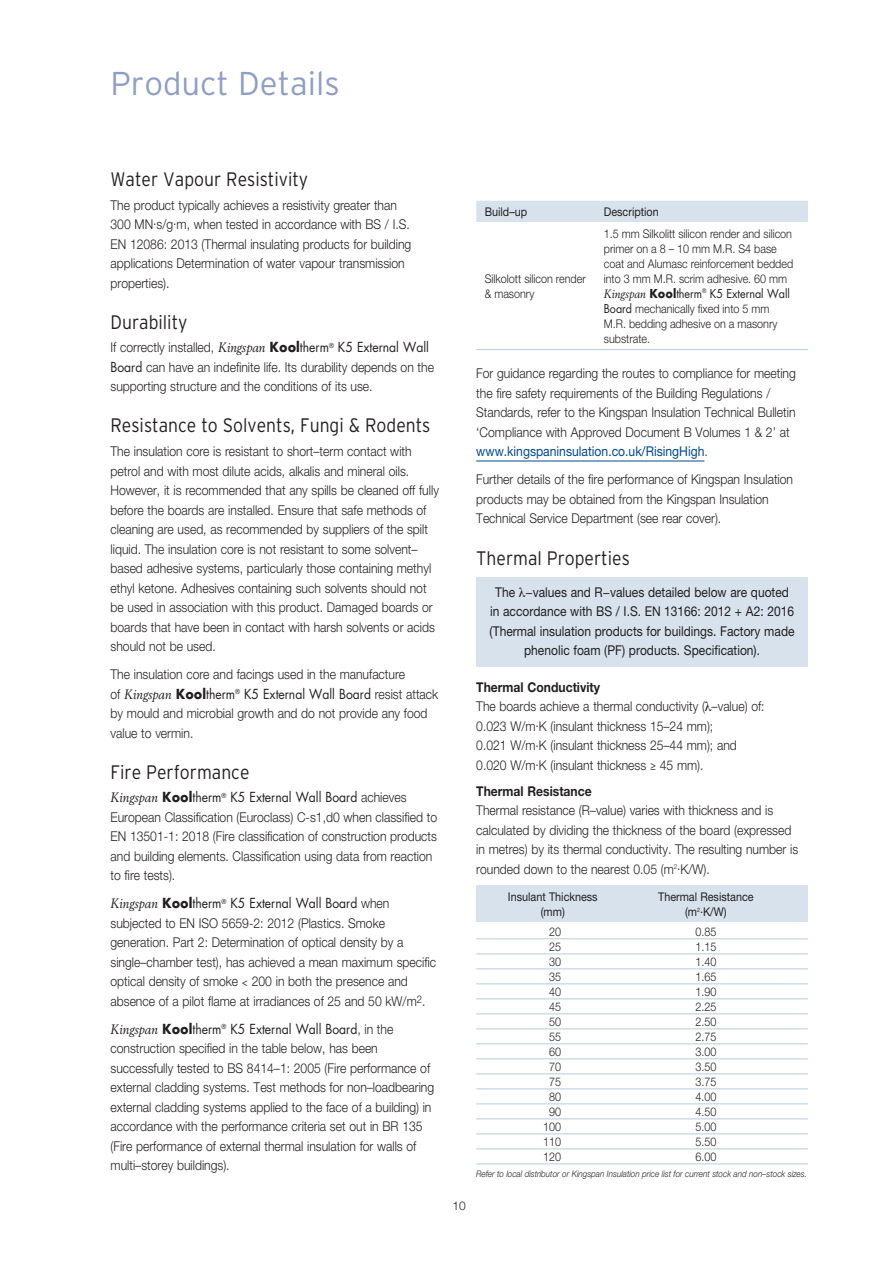
<style>
.page{position:relative;width:893px;height:1263px;background:#fff}
.page>*{position:absolute;margin:0;border:0;box-sizing:border-box;transform-origin:0 0}
.t1{font:300 33px "Interstate";color:#8e9ec8}
.t2{font:300 19.5px "Interstate";color:#231f20;scale:.9 1}
.t3{font:300 13.5px/19.5px "Helvetica Neue";color:#231f20;scale:.9 1}
.t4{font:13.5px "Futura";color:#231f20;scale:.9 1}
.t5{font:13.5px/19.5px "Helvetica Neue";color:#231f20;text-align:center;scale:.89 1}
.t6{font:700 13.5px "Helvetica Neue";color:#231f20;scale:.9 1}
.t7{font:300 12px/15px "Helvetica Neue";color:#231f20;scale:.9 1}
.t8{font:12px "Helvetica Neue";color:#231f20;scale:.9 1}
.t9{font:12px "Futura";color:#231f20;scale:.9 1}
.t10{font:300 12px "Helvetica Neue";color:#231f20}
.t11{font:italic 300 9px "Helvetica Neue";color:#231f20;scale:.9 1}
.s1{font-family:"Berling";font-weight:400;font-style:italic}
.s2{font-family:"Futura";font-weight:700}
.s3{font-family:"Futura";font-weight:400}
.s4{font-family:"Helvetica Neue";font-weight:300}
.s5{font-family:"Berling";font-style:italic}
.s6{font-weight:700}
.s7{font-family:"Adobe Garamond Pro";font-weight:400}
.s8{font-weight:400;color:#014990}
</style>
<div class="page">
<div style="left:476px;top:886px;width:332px;height:36px;background:#d7e2ed"></div>
<div style="left:476px;top:577px;width:332px;height:90px;background:#d7e2ed"></div>
<hr style="left:476px;top:461px;width:228px;height:1px;background:#014990">
<hr style="left:476px;top:938px;width:332px;height:1px;background:#b4ccdf">
<hr style="left:476px;top:953px;width:332px;height:1px;background:#b4ccdf">
<hr style="left:476px;top:968px;width:332px;height:1px;background:#b4ccdf">
<hr style="left:476px;top:983px;width:332px;height:1px;background:#b4ccdf">
<hr style="left:476px;top:998px;width:332px;height:1px;background:#b4ccdf">
<hr style="left:476px;top:1013px;width:332px;height:1px;background:#b4ccdf">
<hr style="left:476px;top:1028px;width:332px;height:1px;background:#b4ccdf">
<hr style="left:476px;top:1043px;width:332px;height:1px;background:#b4ccdf">
<hr style="left:476px;top:1058px;width:332px;height:1px;background:#b4ccdf">
<hr style="left:476px;top:1073px;width:332px;height:1px;background:#b4ccdf">
<hr style="left:476px;top:1088px;width:332px;height:1px;background:#b4ccdf">
<hr style="left:476px;top:1103px;width:332px;height:1px;background:#b4ccdf">
<hr style="left:476px;top:1118px;width:332px;height:1px;background:#b4ccdf">
<hr style="left:476px;top:1133px;width:332px;height:1px;background:#b4ccdf">
<hr style="left:476px;top:1148px;width:332px;height:1px;background:#b4ccdf">
<hr style="left:476px;top:1163px;width:332px;height:1px;background:#b4ccdf">
<div style="left:476px;top:201px;width:332px;height:21px;background:#d7e2ed"></div>
<hr style="left:476px;top:349px;width:119px;height:1px;background:#b4ccdf">
<hr style="left:595px;top:349px;width:213px;height:1px;background:#b4ccdf">
<h1 class="t1" style="left:111px;top:65px;width:231px">Product Details</h1>
<h2 class="t2" style="left:111px;top:168px;width:221px">Water Vapour Resistivity</h2>
<p class="t3" style="left:111px;top:195px;width:336px">The product typically achieves a resistivity greater than 300 MN.s/g.m, when tested in accordance with BS / I.S.<br>EN 12086: 2013 (Thermal insulating products for building applications Determination of water vapour transmission properties).</p>
<h2 class="t2" style="left:111px;top:311px;width:87px">Durability</h2>
<p class="t3" style="left:111px;top:337px;width:361px">If correctly installed, <span class="s1">Kingspan</span> <span class="s2">Kool</span><span class="s3">therm</span><sup>®</sup> <span class="s3">K5 External Wall<br>Board</span> can have an indefinite life. Its durability depends on the supporting structure and the conditions of its use.</p>
<h2 class="t2" style="left:111px;top:415px;width:357px">Resistance to Solvents, Fungi &amp; Rodents</h2>
<p class="t3" style="left:111px;top:441px;width:366px">The insulation core is resistant to short–term contact with petrol and with most dilute acids, alkalis and mineral oils.<br>However, it is recommended that any spills be cleaned off fully before the boards are installed. Ensure that safe methods of cleaning are used, as recommended by suppliers of the spilt liquid. The insulation core is not resistant to some solvent– based adhesive systems, particularly those containing methyl ethyl ketone. Adhesives containing such solvents should not be used in association with this product. Damaged boards or boards that have been in contact with harsh solvents or acids should not be used.</p>
<p class="t3" style="left:111px;top:664px;width:329px">The insulation core and facings used in the manufacture</p>
<p class="t4" style="left:111px;top:684px;width:366px"><span class="s4">of</span> <span class="s5">Kingspan</span> <span class="s6">Kool</span>therm<sup>®</sup> K5 External Wall Board <span class="s4">resist attack</span></p>
<p class="t3" style="left:111px;top:703px;width:354px">by mould and microbial growth and do not provide any food value to vermin.</p>
<h2 class="t2" style="left:111px;top:761px;width:156px">Fire Performance</h2>
<p class="t4" style="left:111px;top:788px;width:330px"><span class="s5">Kingspan</span> <span class="s6">Kool</span>therm<sup>®</sup> K5 External Wall Board <span class="s4">achieves</span></p>
<p class="t3" style="left:111px;top:807px;width:364px">European Classification (Euroclass) C-s1,d0 when classified to EN 13501-1: 2018 (Fire classification of construction products and building elements. Classification using data from reaction to fire tests).</p>
<p class="t4" style="left:111px;top:894px;width:311px"><span class="s5">Kingspan</span> <span class="s6">Kool</span>therm<sup>®</sup> K5 External Wall Board <span class="s4">when</span></p>
<p class="t3" style="left:111px;top:913px;width:363px">subjected to EN ISO 5659-2: 2012 (Plastics. Smoke generation. Part 2: Determination of optical density by a single–chamber test), has achieved a mean maximum specific optical density of smoke <span class="s7">&lt;</span> 200 in both the presence and absence of a pilot flame at irradiances of 25 and 50 kW/m<sup>2</sup>.</p>
<p class="t4" style="left:111px;top:1020px;width:316px"><span class="s5">Kingspan</span> <span class="s6">Kool</span>therm<sup>®</sup> K5 External Wall Board<span class="s4">, in the</span></p>
<p class="t3" style="left:111px;top:1038px;width:361px">construction specified in the table below, has been successfully tested to BS 8414–1: 2005 (Fire performance of external cladding systems. Test methods for non–loadbearing external cladding systems applied to the face of a building) in accordance with the performance criteria set out in BR 135 (Fire performance of external thermal insulation for walls of multi–storey buildings).</p>
<p class="t10" style="left:453px;top:1198px;width:15px">10</p>
<p class="t8" style="left:485px;top:205px;width:49px">Build–up</p>
<p class="t8" style="left:604px;top:205px;width:63px">Description</p>
<p class="t7" style="left:485px;top:271px;width:114px">Silkolott silicon render &amp; masonry</p>
<p class="t7" style="left:604px;top:226px;width:212px">1.5 mm Silkolitt silicon render and silicon primer on a 8 – 10 mm M.R. S4 base coat and Alumasc reinforcement bedded into 3 mm M.R. scrim adhesive. 60 mm</p>
<p class="t9" style="left:604px;top:285px;width:208px"><span class="s5">Kingspan</span> <span class="s6">Kool</span>therm<sup>®</sup> K5 External Wall</p>
<p class="t7" style="left:604px;top:301px;width:194px"><span class="s3">Board</span> mechanically fixed into 5 mm<br>M.R. bedding adhesive on a masonry substrate.</p>
<p class="t3" style="left:476px;top:364px;width:357px">For guidance regarding the routes to compliance for meeting the fire safety requirements of the Building Regulations / Standards, refer to the Kingspan Insulation Technical Bulletin ‘Compliance with Approved Document B Volumes 1 &amp; 2’ at <span class="s8">www.kingspaninsulation.co.uk/RisingHigh</span>.</p>
<p class="t3" style="left:476px;top:470px;width:354px">Further details of the fire performance of Kingspan Insulation products may be obtained from the Kingspan Insulation<br>Technical Service Department (see rear cover).</p>
<h2 class="t2" style="left:476px;top:547px;width:172px">Thermal Properties</h2>
<p class="t5" style="left:490px;top:582px;width:344px">The −values and R−values detailed below are quoted in accordance with BS / I.S. EN 13166: 2012 + A2: 2016 (Thermal insulation products for buildings. Factory made phenolic foam (PF) products. Specification).</p>
<p class="t6" style="left:476px;top:679px;width:139px">Thermal Conductivity</p>
<p class="t3" style="left:476px;top:696px;width:322px">The boards achieve a thermal conductivity ( –value) of:<br>0.023 W/m.K (insulant thickness 15–24 mm);<br>0.021 W/m.K (insulant thickness 25–44 mm); and 0.020 W/m.K (insulant thickness <span class="s7">≥</span> 45 mm).</p>
<p class="t6" style="left:476px;top:782px;width:130px">Thermal Resistance</p>
<p class="t3" style="left:476px;top:800px;width:359px">Thermal resistance (R–value) varies with thickness and is calculated by dividing the thickness of the board (expressed in metres) by its thermal conductivity. The resulting number is rounded down to the nearest 0.05 (m<sup>2</sup>.K/W).</p>
<p class="t8" style="left:508px;top:890px;width:101px">Insulant Thickness</p>
<p class="t8" style="left:658px;top:890px;width:108px">Thermal Resistance</p>
<p class="t8" style="left:541px;top:905px;width:28px">(mm)</p>
<p class="t8" style="left:685px;top:905px;width:48px">(m<sup>2</sup>.K/W)</p>
<p class="t7" style="left:549px;top:924px;width:15px">20</p>
<p class="t7" style="left:695px;top:924px;width:25px">0.85</p>
<p class="t7" style="left:549px;top:939px;width:15px">25</p>
<p class="t7" style="left:695px;top:939px;width:25px">1.15</p>
<p class="t7" style="left:549px;top:954px;width:15px">30</p>
<p class="t7" style="left:695px;top:954px;width:25px">1.40</p>
<p class="t7" style="left:549px;top:969px;width:15px">35</p>
<p class="t7" style="left:695px;top:969px;width:25px">1.65</p>
<p class="t7" style="left:549px;top:984px;width:15px">40</p>
<p class="t7" style="left:695px;top:984px;width:25px">1.90</p>
<p class="t7" style="left:549px;top:999px;width:15px">45</p>
<p class="t7" style="left:695px;top:999px;width:25px">2.25</p>
<p class="t7" style="left:549px;top:1014px;width:15px">50</p>
<p class="t7" style="left:695px;top:1014px;width:25px">2.50</p>
<p class="t7" style="left:549px;top:1029px;width:15px">55</p>
<p class="t7" style="left:695px;top:1029px;width:25px">2.75</p>
<p class="t7" style="left:549px;top:1044px;width:15px">60</p>
<p class="t7" style="left:695px;top:1044px;width:25px">3.00</p>
<p class="t7" style="left:549px;top:1059px;width:15px">70</p>
<p class="t7" style="left:695px;top:1059px;width:25px">3.50</p>
<p class="t7" style="left:549px;top:1074px;width:15px">75</p>
<p class="t7" style="left:695px;top:1074px;width:25px">3.75</p>
<p class="t7" style="left:549px;top:1089px;width:15px">80</p>
<p class="t7" style="left:695px;top:1089px;width:25px">4.00</p>
<p class="t7" style="left:549px;top:1104px;width:15px">90</p>
<p class="t7" style="left:695px;top:1104px;width:25px">4.50</p>
<p class="t7" style="left:543px;top:1119px;width:22px">100</p>
<p class="t7" style="left:695px;top:1119px;width:25px">5.00</p>
<p class="t7" style="left:543px;top:1134px;width:22px">110</p>
<p class="t7" style="left:695px;top:1134px;width:25px">5.50</p>
<p class="t7" style="left:543px;top:1149px;width:22px">120</p>
<p class="t7" style="left:695px;top:1149px;width:25px">6.00</p>
<p class="t11" style="left:476px;top:1168px;width:369px">Refer to local distributor or Kingspan Insulation price list for current stock and non–stock sizes.</p>
</div>
